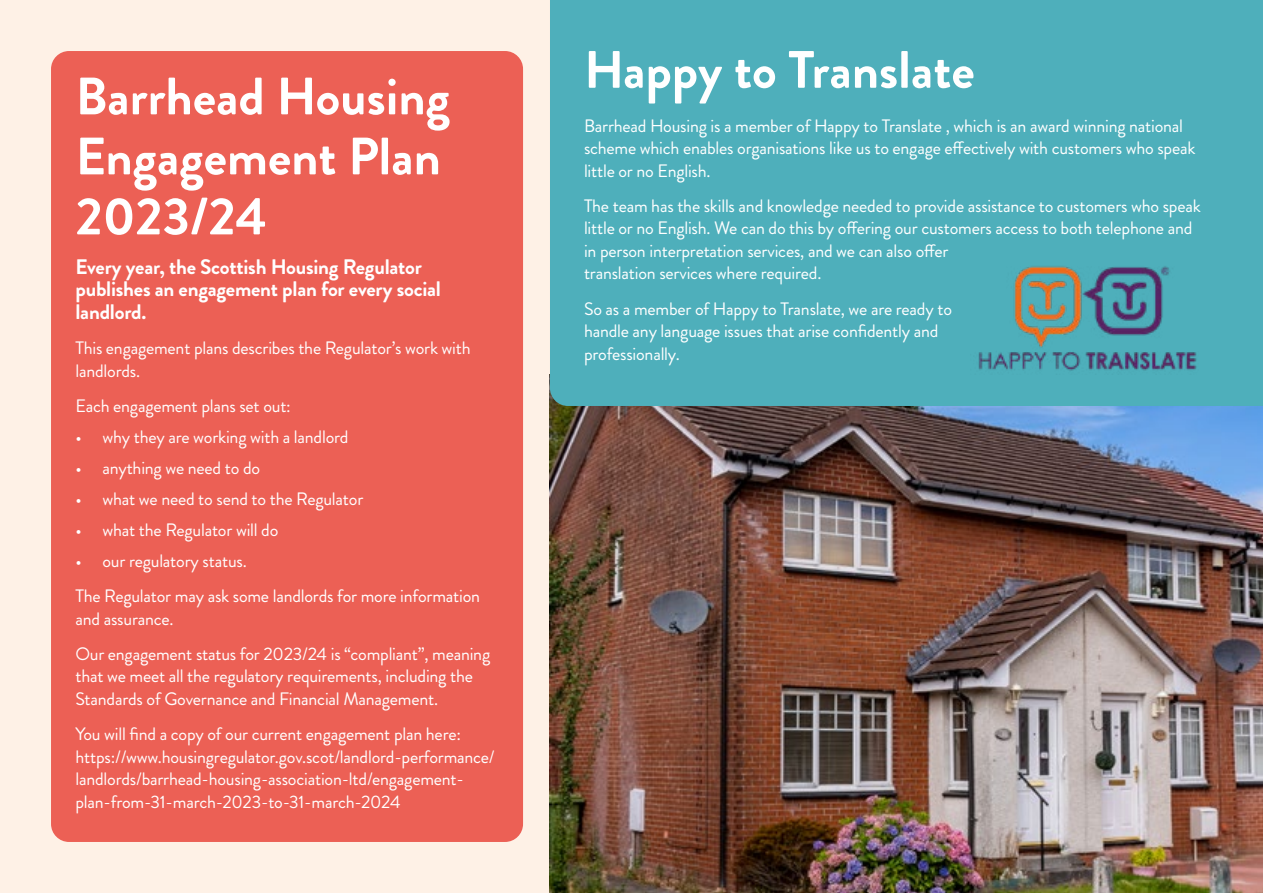
<style>
.page{position:relative;width:1263px;height:893px;background:#fef1e6}
.page>*{position:absolute;margin:0;border:0;box-sizing:border-box;transform-origin:0 0}
.t1{font:700 52.5px/60px "Brandon Grotesque";color:#fff}
.t2{font:700 21px/22.5px "Brandon Grotesque";letter-spacing:-.01em;color:#fff}
.t3{font:18px/22.5px "Brandon Grotesque";letter-spacing:-.01em;color:#fff}
</style>
<div class="page">
<img style="left:550px;top:406px;width:713px;height:487px">
<div style="left:51px;top:51px;width:472px;height:791px;background:#ec6055;border-radius:18px"></div>
<div style="left:550px;top:0;width:713px;height:406px;background:#4eafbb"></div>
<img style="left:971px;top:255px;width:231px;height:119px">
<h1 class="t1" style="left:75px;top:67px;width:376px">Barrhead Housing<br>Engagement Plan<br>2023/24</h1>
<p class="t2" style="left:75px;top:256px;width:367px">Every year, the Scottish Housing Regulator publishes an engagement plan for every social landlord.</p>
<p class="t3" style="left:75px;top:337px;width:397px">This engagement plans describes the Regulator’s work with landlords.</p>
<p class="t3" style="left:75px;top:395px;width:217px">Each engagement plans set out:</p>
<p class="t3" style="left:75px;top:426px;width:275px">• why they are working with a landlord</p>
<p class="t3" style="left:75px;top:457px;width:186px">• anything we need to do</p>
<p class="t3" style="left:75px;top:488px;width:289px">• what we need to send to the Regulator</p>
<p class="t3" style="left:75px;top:519px;width:204px">• what the Regulator will do</p>
<p class="t3" style="left:75px;top:543px;width:406px;line-height:35.2px">• our regulatory status.<br>The Regulator may ask some landlords for more information</p>
<p class="t3" style="left:75px;top:601px;width:416px;line-height:35.2px">and assurance.<br>Our engagement status for 2023/24 is “compliant”, meaning</p>
<p class="t3" style="left:75px;top:665px;width:399px">that we meet all the regulatory requirements, including the<br>Standards of Governance and Financial Management.</p>
<p class="t3" style="left:75px;top:723px;width:421px">You will find a copy of our current engagement plan here: https://www.housingregulator.gov.scot/landlord-performance/ landlords/barrhead-housing-association-ltd/engagement&shy;plan-from-31-march-2023-to-31-march-2024</p>
<h1 class="t1" style="left:584px;top:40px;width:392px">Happy to Translate</h1>
<p class="t3" style="left:584px;top:114px;width:613px">Barrhead Housing is a member of Happy to Translate , which is an award winning national scheme which enables organisations like us to engage effectively with customers who speak little or no English.</p>
<p class="t3" style="left:584px;top:195px;width:618px">The team has the skills and knowledge needed to provide assistance to customers who speak little or no English. We can do this by offering our customers access to both telephone and in person interpretation services, and we can also offer<br>translation services where required.</p>
<p class="t3" style="left:584px;top:297px;width:369px">So as a member of Happy to Translate, we are ready to handle any language issues that arise confidently and professionally.</p>
</div>
